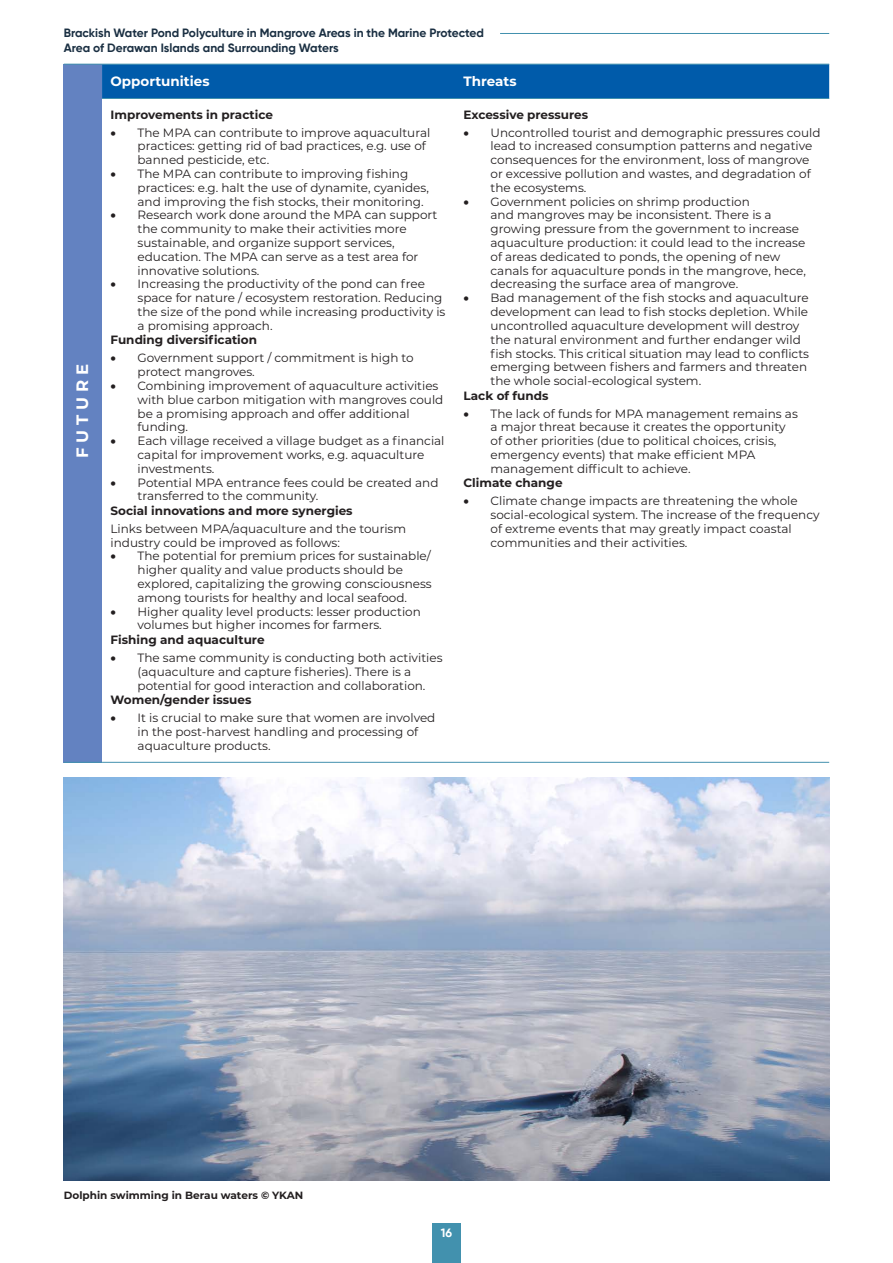
<style>
.page{position:relative;width:893px;height:1263px;background:#fff}
.page>*{position:absolute;margin:0;border:0;box-sizing:border-box;transform-origin:0 0}
.t1{font:700 16.5px "Montserrat";letter-spacing:.3em;color:#fff}
.t2{font:700 13.5px "Montserrat";color:#fff}
.List_Paragraph{font:12px/13.8px "Montserrat";color:#231f20}
.RAW{font:700 12px "Montserrat";color:#231f20}
.t3{font:700 12px/14.4px "Gilroy";color:#1a2f42}
.t4{font:700 12px "Gilroy";color:#fff}
.t5{font:700 10.5px "Montserrat";color:#231f20}
</style>
<div class="page">
<div style="left:432px;top:1224px;width:29px;height:39px;background:#4291ae"></div>
<hr style="left:500px;top:33px;width:329px;height:1px;background:#4291ae">
<div style="left:64px;top:64px;width:38px;height:698px;background:#6382c1"></div>
<div style="left:102px;top:65px;width:727px;height:33px;background:#005baa"></div>
<hr style="left:64px;top:64px;width:38px;height:1px;background:#4291ae">
<hr style="left:102px;top:64px;width:353px;height:1px;background:#4291ae">
<hr style="left:455px;top:64px;width:374px;height:1px;background:#4291ae">
<hr style="left:102px;top:98px;width:353px;height:1px;background:#4291ae">
<hr style="left:455px;top:98px;width:374px;height:1px;background:#4291ae">
<hr style="left:64px;top:762px;width:38px;height:1px;background:#4291ae">
<hr style="left:102px;top:762px;width:353px;height:1px;background:#4291ae">
<hr style="left:455px;top:762px;width:374px;height:1px;background:#4291ae">
<img style="left:64px;top:777px;width:765px;height:403px">
<p class="t3" style="left:64px;top:26px;width:422px">Brackish Water Pond Polyculture in Mangrove Areas in the Marine Protected<br>Area of Derawan Islands and Surrounding Waters</p>
<p class="t1" style="left:71px;top:458px;width:96px;rotate:-90deg">FUTURE</p>
<p class="t2" style="left:111px;top:71px;width:101px">Opportunities</p>
<p class="t2" style="left:463px;top:71px;width:55px">Threats</p>
<p class="RAW" style="left:111px;top:106px;width:164px">Improvements in practice</p>
<p class="List_Paragraph" style="left:138px;top:125px;width:294px;text-indent:-27px">• The MPA can contribute to improve aquacultural practices: getting rid of bad practices, e.g. use of banned pesticide, etc.</p>
<p class="List_Paragraph" style="left:138px;top:166px;width:293px;text-indent:-27px">• The MPA can contribute to improving fishing practices: e.g. halt the use of dynamite, cyanides, and improving the fish stocks, their monitoring.</p>
<p class="List_Paragraph" style="left:138px;top:208px;width:301px;text-indent:-27px">• Research work done around the MPA can support the community to make their activities more sustainable, and organize support services, education. The MPA can serve as a test area for innovative solutions.</p>
<p class="List_Paragraph" style="left:138px;top:277px;width:309px;text-indent:-27px">• Increasing the productivity of the pond can free space for nature / ecosystem restoration. Reducing the size of the pond while increasing productivity is a promising approach.</p>
<p class="RAW" style="left:111px;top:331px;width:148px">Funding diversification</p>
<p class="List_Paragraph" style="left:138px;top:351px;width:278px;text-indent:-27px">• Government support / commitment is high to protect mangroves.</p>
<p class="List_Paragraph" style="left:138px;top:378px;width:307px;text-indent:-27px">• Combining improvement of aquaculture activities with blue carbon mitigation with mangroves could be a promising approach and offer additional funding.</p>
<p class="List_Paragraph" style="left:138px;top:434px;width:308px;text-indent:-27px">• Each village received a village budget as a financial capital for improvement works, e.g. aquaculture investments.</p>
<p class="List_Paragraph" style="left:138px;top:475px;width:302px;text-indent:-27px">• Potential MPA entrance fees could be created and transferred to the community.</p>
<p class="RAW" style="left:111px;top:502px;width:244px">Social innovations and more synergies</p>
<p class="List_Paragraph" style="left:111px;top:521px;width:297px">Links between MPA/aquaculture and the tourism industry could be improved as follows:</p>
<p class="List_Paragraph" style="left:138px;top:549px;width:296px;text-indent:-27px">• The potential for premium prices for sustainable/ higher quality and value products should be explored, capitalizing the growing consciousness among tourists for healthy and local seafood.</p>
<p class="List_Paragraph" style="left:138px;top:604px;width:285px;text-indent:-27px">• Higher quality level products: lesser production volumes but higher incomes for farmers.</p>
<p class="RAW" style="left:111px;top:631px;width:156px">Fishing and aquaculture</p>
<p class="List_Paragraph" style="left:138px;top:650px;width:306px;text-indent:-27px">• The same community is conducting both activities (aquaculture and capture fisheries). There is a potential for good interaction and collaboration.</p>
<p class="RAW" style="left:111px;top:691px;width:142px">Women/gender issues</p>
<p class="List_Paragraph" style="left:138px;top:710px;width:299px;text-indent:-27px">• It is crucial to make sure that women are involved in the post-harvest handling and processing of aquaculture products.</p>
<p class="RAW" style="left:463px;top:106px;width:126px">Excessive pressures</p>
<p class="List_Paragraph" style="left:490px;top:125px;width:332px;text-indent:-27px">• Uncontrolled tourist and demographic pressures could lead to increased consumption patterns and negative consequences for the environment, loss of mangrove or excessive pollution and wastes, and degradation of the ecosystems.</p>
<p class="List_Paragraph" style="left:490px;top:194px;width:317px;text-indent:-27px">• Government policies on shrimp production<br>and mangroves may be inconsistent. There is a growing pressure from the government to increase aquaculture production: it could lead to the increase of areas dedicated to ponds, the opening of new canals for aquaculture ponds in the mangrove, hece, decreasing the surface area of mangrove.</p>
<p class="List_Paragraph" style="left:490px;top:291px;width:320px;text-indent:-27px">• Bad management of the fish stocks and aquaculture development can lead to fish stocks depletion. While uncontrolled aquaculture development will destroy the natural environment and further endanger wild fish stocks. This critical situation may lead to conflicts emerging between fishers and farmers and threaten the whole social-ecological system.</p>
<p class="RAW" style="left:463px;top:387px;width:86px">Lack of funds</p>
<p class="List_Paragraph" style="left:490px;top:406px;width:309px;text-indent:-27px">• The lack of funds for MPA management remains as a major threat because it creates the opportunity of other priorities (due to political choices, crisis, emergency events) that make efficient MPA management difficult to achieve.</p>
<p class="RAW" style="left:463px;top:474px;width:101px">Climate change</p>
<p class="List_Paragraph" style="left:490px;top:494px;width:331px;text-indent:-27px">• Climate change impacts are threatening the whole social-ecological system. The increase of the frequency of extreme events that may greatly impact coastal communities and their activities.</p>
<p class="t5" style="left:64px;top:1188px;width:241px">Dolphin swimming in Berau waters © YKAN</p>
<p class="t4" style="left:441px;top:1226px;width:13px">16</p>
</div>
